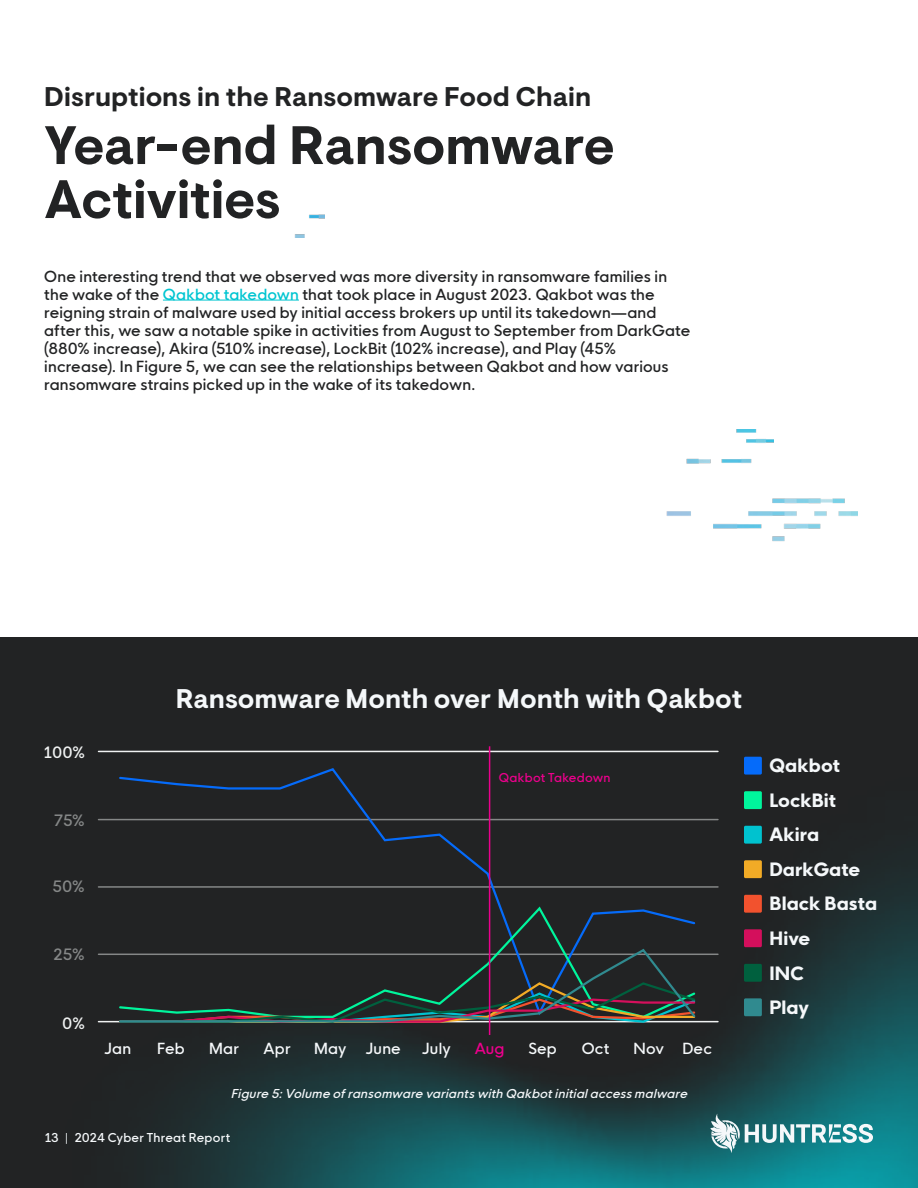
<style>
.page{position:relative;width:918px;height:1188px;background:#fff}
.page>*{position:absolute;margin:0;border:0;box-sizing:border-box;transform-origin:0 0}
.t1{font:700 54px/54px "Visuelt";letter-spacing:-.01em;color:#222324}
.t2{font:700 27px "Visuelt";color:#222324}
.t3{font:700 27px "Visuelt";letter-spacing:-.005em;color:#f5f8fa}
.t4{font:800 18px/34.5px "HK Nova";color:#f5f8fa}
.t5{font:500 15.3px "HK Nova";color:#858787}
.t6{font:500 15.3px "HK Nova";color:#f0f2f2}
.t7{font:500 15px/18px "HK Nova";letter-spacing:.01em;color:#222324}
.t8{font:500 15px "HK Nova";letter-spacing:.01em;color:#f5f8fa}
.t9{font:500 15px "HK Nova";color:#ec008c}
.t10{font:italic 500 12px "HK Nova";color:#f5f8fa}
.t11{font:500 12px "HK Nova";letter-spacing:.015em;color:#f5f8fa}
.t12{font:500 12px "HK Nova";letter-spacing:.02em;color:#ec008c}
.s1{color:#01c5d1}
</style>
<div class="page">
<img style="left:0;top:643px;width:918px;height:545px">
<img style="left:294px;top:214px;width:30px;height:23px">
<img style="left:686px;top:430px;width:88px;height:34px">
<img style="left:666px;top:498px;width:192px;height:44px">
<svg style="left:710px;top:1114px;width:163px;height:39px"></svg>
<hr style="left:163px;top:300px;width:136px;height:1px;background:#01c5d1">
<hr style="left:98px;top:886px;width:620px;height:2px;background:#858787">
<hr style="left:99px;top:819px;width:619px;height:1px;background:#858787">
<hr style="left:99px;top:954px;width:619px;height:1px;background:#858787">
<hr style="left:99px;top:751px;width:619px;height:1px;background:#f0f2f2">
<hr style="left:98px;top:1021px;width:620px;height:1px;background:#f0f2f2">
<div style="left:118px;top:767px;width:579px;height:138px;background:#222324"></div>
<div style="left:118px;top:905px;width:579px;height:42px;background:#222324"></div>
<svg style="left:118px;top:947px;width:579px;height:77px;background:#2c3432"></svg>
<div style="left:744px;top:757px;width:18px;height:18px;background:#056bfa;border-radius:2px"></div>
<div style="left:744px;top:791px;width:18px;height:18px;background:#00f59c;border-radius:2px"></div>
<div style="left:744px;top:826px;width:18px;height:18px;background:#00c2cf;border-radius:2px"></div>
<div style="left:744px;top:860px;width:18px;height:18px;background:#f2ab26;border-radius:2px"></div>
<div style="left:744px;top:895px;width:18px;height:18px;background:#f2522e;border-radius:2px"></div>
<div style="left:744px;top:929px;width:18px;height:18px;background:#d40f5c;border-radius:2px"></div>
<div style="left:744px;top:964px;width:18px;height:18px;background:#00603e;border-radius:2px"></div>
<div style="left:744px;top:998px;width:18px;height:18px;background:#308a8f;border-radius:2px"></div>
<hr style="left:489px;top:746px;width:1px;height:289px;background:#ec008c">
<h2 class="t2" style="left:44px;top:81px;width:549px">Disruptions in the Ransomware Food Chain</h2>
<h1 class="t1" style="left:44px;top:121px;width:572px">Year-end Ransomware<br>Activities</h1>
<p class="t7" style="left:44px;top:266px;width:648px">One interesting trend that we observed was more diversity in ransomware families in the wake of the <span class="s1">Qakbot takedown</span> that took place in August 2023. Qakbot was the reigning strain of malware used by initial access brokers up until its takedown—and after this, we saw a notable spike in activities from August to September from DarkGate (880% increase), Akira (510% increase), LockBit (102% increase), and Play (45%<br>increase). In Figure 5, we can see the relationships between Qakbot and how various ransomware strains picked up in the wake of its takedown.</p>
<p class="t6" style="left:44px;top:739px;width:42px">100%</p>
<p class="t5" style="left:54px;top:807px;width:32px">75%</p>
<p class="t5" style="left:53px;top:874px;width:34px">50%</p>
<p class="t5" style="left:54px;top:941px;width:33px">25%</p>
<h2 class="t3" style="left:176px;top:683px;width:568px">Ransomware Month over Month with Qakbot</h2>
<p class="t12" style="left:499px;top:767px;width:113px">Qakbot Takedown</p>
<p class="t6" style="left:62px;top:1010px;width:24px">0%</p>
<p class="t8" style="left:105px;top:1036px;width:28px">Jan</p>
<p class="t8" style="left:157px;top:1036px;width:29px">Feb</p>
<p class="t8" style="left:209px;top:1036px;width:31px">Mar</p>
<p class="t8" style="left:264px;top:1036px;width:29px">Apr</p>
<p class="t8" style="left:314px;top:1036px;width:34px">May</p>
<p class="t8" style="left:366px;top:1036px;width:37px">June</p>
<p class="t8" style="left:422px;top:1036px;width:30px">July</p>
<p class="t9" style="left:475px;top:1036px;width:31px">Aug</p>
<p class="t8" style="left:528px;top:1036px;width:30px">Sep</p>
<p class="t8" style="left:582px;top:1036px;width:29px">Oct</p>
<p class="t8" style="left:634px;top:1036px;width:80px">Nov Dec</p>
<p class="t10" style="left:231px;top:1083px;width:462px">Figure 5:Volume ofransomware variantswithQakbotinitialaccessmalware</p>
<p class="t11" style="left:45px;top:1127px;width:187px">13 | 2024 Cyber Threat Report</p>
<p class="t4" style="left:770px;top:746px;width:109px">Qakbot<br>LockBit<br>Akira<br>DarkGate<br>Black Basta<br>Hive<br>INC<br>Play</p>
</div>
